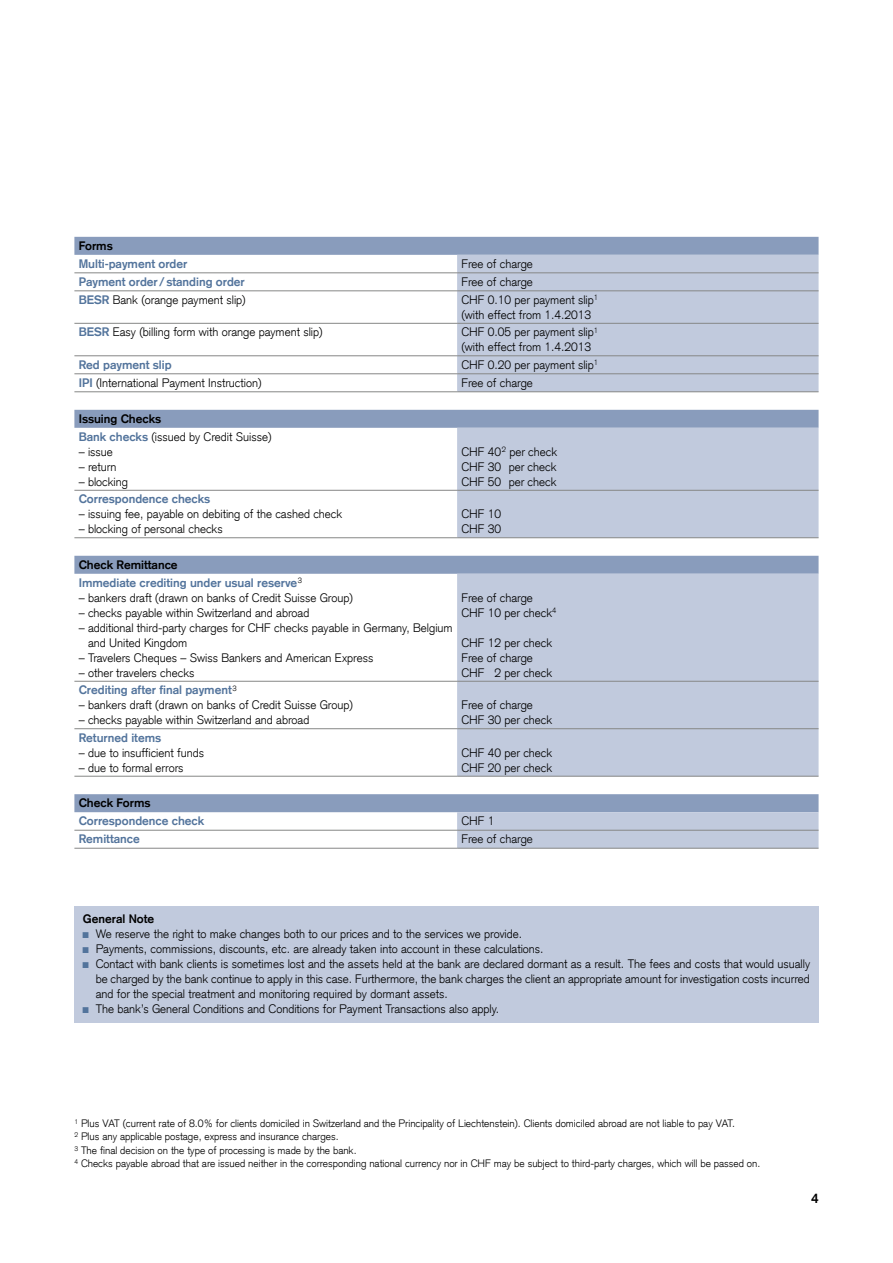
<style>
.page{position:relative;width:893px;height:1263px;background:#fff}
.page>*{position:absolute;margin:0;border:0;box-sizing:border-box;transform-origin:0 0}
.t1{font:700 13.5px "Credit Suisse Type";color:#000}
._14_Tabelle_Organigr{font:300 12px/15px "Credit Suisse Type";color:#000}
._10_Grundtext_Einzug{font:300 12px/15px "Credit Suisse Type";color:#000;text-align:justify}
._14_Tabelle_Organigr-2{font:700 12px "Credit Suisse Type";color:#53749c}
._14_Tabelle_Organigr-3{font:700 12px "Credit Suisse Type";color:#000}
._10_Grundtext_Einzug-2{font:700 12px "Credit Suisse Type";color:#000}
._12_Fussnote{font:300 10.5px "Credit Suisse Type";color:#000}
.s1{font-weight:700;color:#53749c}
</style>
<div class="page">
<div style="left:74px;top:906px;width:745px;height:116px;background:#c1cadd"></div>
<svg style="left:74px;top:237px;width:745px;height:575px"></svg>
<svg style="left:457px;top:255px;width:362px;height:593px;background:#c1cadc"></svg>
<hr style="left:74px;top:273px;width:383px;height:1px;background:#868786">
<hr style="left:457px;top:273px;width:362px;height:1px;background:#868786">
<hr style="left:74px;top:291px;width:383px;height:1px;background:#868786">
<hr style="left:457px;top:291px;width:362px;height:1px;background:#868786">
<hr style="left:74px;top:323px;width:383px;height:1px;background:#868786">
<hr style="left:457px;top:323px;width:362px;height:1px;background:#868786">
<hr style="left:74px;top:355px;width:383px;height:1px;background:#868786">
<hr style="left:457px;top:355px;width:362px;height:1px;background:#868786">
<hr style="left:74px;top:373px;width:383px;height:1px;background:#868786">
<hr style="left:457px;top:373px;width:362px;height:1px;background:#868786">
<hr style="left:74px;top:391px;width:383px;height:1px;background:#868786">
<hr style="left:457px;top:391px;width:362px;height:1px;background:#868786">
<hr style="left:74px;top:490px;width:383px;height:1px;background:#868786">
<hr style="left:457px;top:490px;width:362px;height:1px;background:#868786">
<hr style="left:74px;top:537px;width:383px;height:1px;background:#868786">
<hr style="left:457px;top:537px;width:362px;height:1px;background:#868786">
<hr style="left:74px;top:681px;width:383px;height:1px;background:#868786">
<hr style="left:457px;top:681px;width:362px;height:1px;background:#868786">
<hr style="left:74px;top:728px;width:383px;height:1px;background:#868786">
<hr style="left:457px;top:728px;width:362px;height:1px;background:#868786">
<hr style="left:74px;top:776px;width:383px;height:1px;background:#868786">
<hr style="left:457px;top:776px;width:362px;height:1px;background:#868786">
<hr style="left:74px;top:830px;width:383px;height:1px;background:#868786">
<hr style="left:457px;top:830px;width:362px;height:1px;background:#868786">
<hr style="left:74px;top:848px;width:383px;height:1px;background:#868786">
<hr style="left:457px;top:848px;width:362px;height:1px;background:#868786">
<p class="_14_Tabelle_Organigr-3" style="left:79px;top:238px;width:35px">Forms</p>
<p class="_14_Tabelle_Organigr-2" style="left:79px;top:256px;width:110px">Multi-payment order</p>
<p class="_14_Tabelle_Organigr" style="left:461px;top:256px;width:73px">Free of charge</p>
<p class="_14_Tabelle_Organigr-2" style="left:79px;top:274px;width:168px">Payment order /standing order</p>
<p class="_14_Tabelle_Organigr" style="left:461px;top:274px;width:73px">Free of charge</p>
<p class="_14_Tabelle_Organigr" style="left:79px;top:292px;width:169px"><span class="s1">BESR</span> Bank (orange payment slip)</p>
<p class="_14_Tabelle_Organigr" style="left:461px;top:292px;width:138px">CHF 0.10 per payment slip<sup>1</sup></p>
<p class="_14_Tabelle_Organigr" style="left:461px;top:307px;width:131px">(with effect from 1.4.2013</p>
<p class="_14_Tabelle_Organigr" style="left:79px;top:324px;width:246px"><span class="s1">BESR</span> Easy (billing form with orange payment slip)</p>
<p class="_14_Tabelle_Organigr" style="left:461px;top:324px;width:138px">CHF 0.05 per payment slip<sup>1</sup></p>
<p class="_14_Tabelle_Organigr" style="left:461px;top:339px;width:131px">(with effect from 1.4.2013</p>
<p class="_14_Tabelle_Organigr-2" style="left:79px;top:357px;width:94px">Red payment slip</p>
<p class="_14_Tabelle_Organigr" style="left:461px;top:357px;width:138px">CHF 0.20 per payment slip<sup>1</sup></p>
<p class="_14_Tabelle_Organigr" style="left:79px;top:375px;width:184px"><span class="s1">IPI</span> (International Payment Instruction)</p>
<p class="_14_Tabelle_Organigr" style="left:461px;top:375px;width:73px">Free of charge</p>
<p class="_14_Tabelle_Organigr-3" style="left:79px;top:411px;width:84px">Issuing Checks</p>
<p class="_14_Tabelle_Organigr" style="left:79px;top:429px;width:194px"><span class="s1">Bank checks</span> (issued by Credit Suisse)</p>
<p class="_14_Tabelle_Organigr" style="left:79px;top:444px;width:36px">– issue</p>
<p class="_14_Tabelle_Organigr" style="left:79px;top:459px;width:39px">– return</p>
<p class="_14_Tabelle_Organigr" style="left:79px;top:474px;width:51px">– blocking</p>
<p class="_14_Tabelle_Organigr" style="left:461px;top:444px;width:97px">CHF 40<sup>2</sup> per check</p>
<p class="_14_Tabelle_Organigr" style="left:461px;top:459px;width:97px">CHF 30 per check</p>
<p class="_14_Tabelle_Organigr" style="left:461px;top:474px;width:97px">CHF 50 per check</p>
<p class="_14_Tabelle_Organigr-2" style="left:79px;top:492px;width:133px">Correspondence checks</p>
<p class="_14_Tabelle_Organigr" style="left:79px;top:506px;width:265px">– issuing fee, payable on debiting of the cashed check</p>
<p class="_14_Tabelle_Organigr" style="left:79px;top:521px;width:146px">– blocking of personal checks</p>
<p class="_14_Tabelle_Organigr-3" style="left:79px;top:557px;width:100px">Check Remittance</p>
<p class="_14_Tabelle_Organigr-2" style="left:79px;top:575px;width:225px">Immediate crediting under usual reserve<sup>3</sup></p>
<p class="_14_Tabelle_Organigr" style="left:79px;top:590px;width:276px">– bankers draft (drawn on banks of Credit Suisse Group)</p>
<p class="_14_Tabelle_Organigr" style="left:79px;top:605px;width:232px">– checks payable within Switzerland and abroad</p>
<p class="_14_Tabelle_Organigr" style="left:88px;top:620px;width:366px;text-indent:-9px">– additional third-party charges for CHF checks payable in Germany, Belgium and United Kingdom</p>
<p class="_14_Tabelle_Organigr" style="left:79px;top:650px;width:296px">– Travelers Cheques – Swiss Bankers and American Express</p>
<p class="_14_Tabelle_Organigr" style="left:79px;top:665px;width:117px">– other travelers checks</p>
<p class="_14_Tabelle_Organigr-2" style="left:79px;top:683px;width:160px">Crediting after final payment<sup>3</sup></p>
<p class="_14_Tabelle_Organigr" style="left:79px;top:697px;width:276px">– bankers draft (drawn on banks of Credit Suisse Group)</p>
<p class="_14_Tabelle_Organigr" style="left:79px;top:712px;width:232px">– checks payable within Switzerland and abroad</p>
<p class="_14_Tabelle_Organigr-2" style="left:79px;top:730px;width:84px">Returned items</p>
<p class="_14_Tabelle_Organigr" style="left:79px;top:745px;width:127px">– due to insufficient funds</p>
<p class="_14_Tabelle_Organigr" style="left:79px;top:760px;width:106px">– due to formal errors</p>
<p class="_14_Tabelle_Organigr" style="left:461px;top:506px;width:41px">CHF 10</p>
<p class="_14_Tabelle_Organigr" style="left:461px;top:521px;width:41px">CHF 30</p>
<p class="_14_Tabelle_Organigr" style="left:461px;top:590px;width:97px">Free of charge<br>CHF 10 per check<sup>4</sup></p>
<p class="_14_Tabelle_Organigr" style="left:461px;top:635px;width:92px">CHF 12 per check<br>Free of charge<br>CHF 2 per check</p>
<p class="_14_Tabelle_Organigr" style="left:461px;top:697px;width:92px">Free of charge<br>CHF 30 per check</p>
<p class="_14_Tabelle_Organigr" style="left:461px;top:745px;width:92px">CHF 40 per check<br>CHF 20 per check</p>
<p class="_14_Tabelle_Organigr-3" style="left:79px;top:796px;width:73px">Check Forms</p>
<p class="_14_Tabelle_Organigr-2" style="left:79px;top:814px;width:127px">Correspondence check</p>
<p class="_14_Tabelle_Organigr" style="left:461px;top:813px;width:35px">CHF 1</p>
<p class="_14_Tabelle_Organigr-2" style="left:79px;top:832px;width:63px">Remittance</p>
<p class="_14_Tabelle_Organigr" style="left:461px;top:831px;width:73px">Free of charge</p>
<p class="_10_Grundtext_Einzug-2" style="left:83px;top:912px;width:73px">General Note</p>
<p class="_10_Grundtext_Einzug" style="left:96px;top:927px;width:428px">We reserve the right to make changes both to our prices and to the services we provide.</p>
<p class="_10_Grundtext_Einzug" style="left:96px;top:942px;width:449px">Payments, commissions, discounts, etc. are already taken into account in these calculations.</p>
<p class="_10_Grundtext_Einzug" style="left:96px;top:957px;width:716px">Contact with bank clients is sometimes lost and the assets held at the bank are declared dormant as a result. The fees and costs that would usually be charged by the bank continue to apply in this case. Furthermore, the bank charges the client an appropriate amount for investigation costs incurred and for the special treatment and monitoring required by dormant assets.</p>
<p class="_10_Grundtext_Einzug" style="left:96px;top:1002px;width:405px">The bank’s General Conditions and Conditions for Payment Transactions also apply.</p>
<p class="_12_Fussnote" style="left:74px;top:1117px;width:662px"><sup>1</sup> Plus VAT (current rate of 8.0% for clients domiciled in Switzerland and the Principality of Liechtenstein). Clients domiciled abroad are not liable to pay VAT.</p>
<p class="_12_Fussnote" style="left:74px;top:1130px;width:266px"><sup>2</sup> Plus any applicable postage, express and insurance charges.</p>
<p class="_12_Fussnote" style="left:74px;top:1144px;width:284px"><sup>3</sup> The final decision on the type of processing is made by the bank.</p>
<p class="_12_Fussnote" style="left:74px;top:1157px;width:687px"><sup>4</sup> Checks payable abroad that are issued neither in the corresponding national currency nor in CHF may be subject to third-party charges, which will be passed on.</p>
<p class="t1" style="left:811px;top:1191px;width:9px">4</p>
</div>
